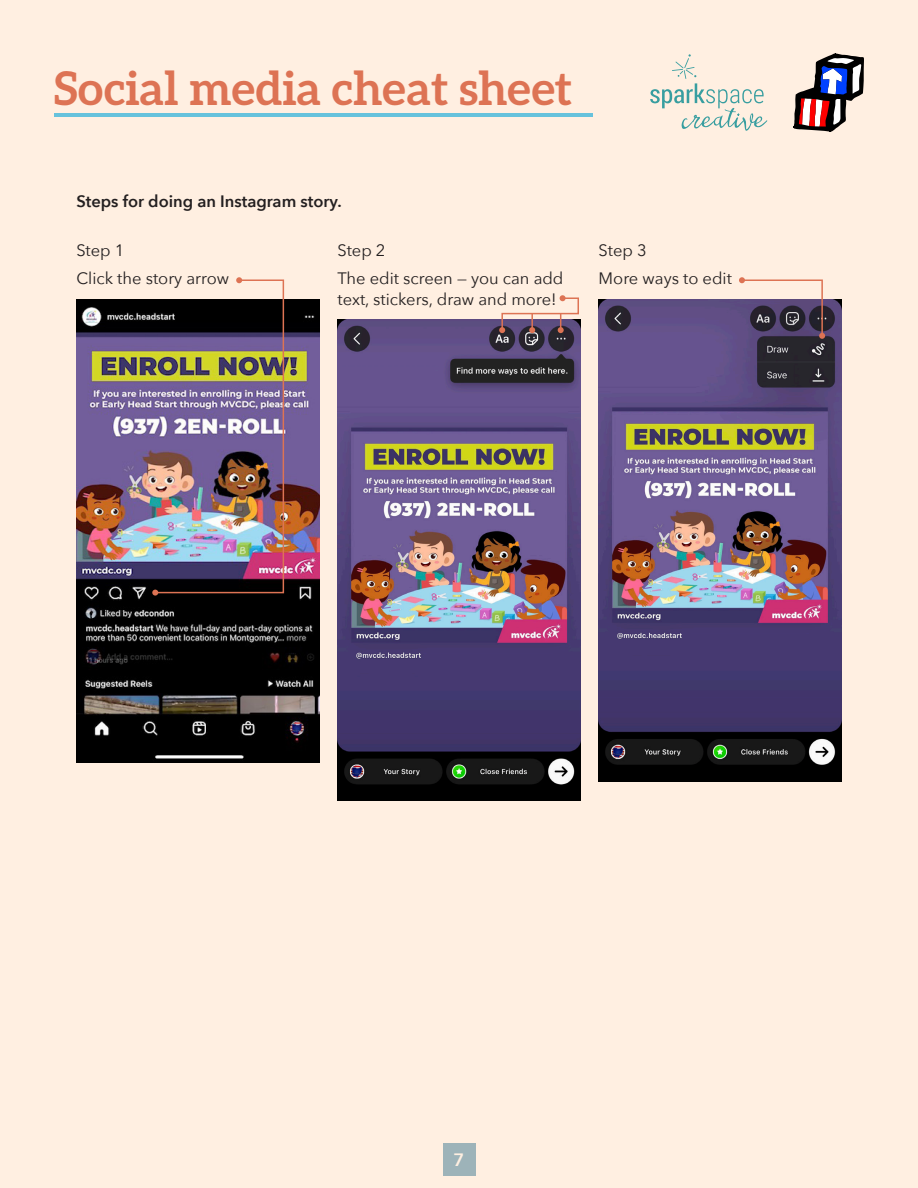
<style>
.page{position:relative;width:918px;height:1188px;background:#ffefe1}
.page>*{position:absolute;margin:0;border:0;box-sizing:border-box;transform-origin:0 0}
.t1{font:700 46.5px "Aleo";color:#dd7354}
.t2{font:600 17.85px "Avenir Next";color:#ffefe1}
.t3{font:16.5px/21px "Avenir Next";color:#231f20}
.t4{font:600 16.5px "Avenir Next";color:#231f20}
</style>
<div class="page">
<div style="left:443px;top:1144px;width:32px;height:32px;background:#9db3b9"></div>
<svg style="left:650px;top:54px;width:117px;height:77px"></svg>
<svg style="left:794px;top:53px;width:70px;height:79px"></svg>
<hr style="left:55px;top:113px;width:538px;height:4px;background:#67c2dc">
<img style="left:76px;top:300px;width:243px;height:463px">
<img style="left:338px;top:319px;width:242px;height:482px">
<img style="left:599px;top:300px;width:243px;height:481px">
<img style="left:152px;top:277px;width:133px;height:319px">
<svg style="left:499px;top:295px;width:81px;height:38px"></svg>
<svg style="left:739px;top:277px;width:86px;height:62px"></svg>
<h1 class="t1" style="left:54px;top:61px;width:520px">Social media cheat sheet</h1>
<p class="t4" style="left:76px;top:187px;width:267px">Steps for doing an Instagram story.</p>
<p class="t3" style="left:76px;top:239px;width:50px">Step 1</p>
<p class="t3" style="left:76px;top:267px;width:154px">Click the story arrow</p>
<p class="t3" style="left:338px;top:239px;width:50px">Step 2</p>
<p class="t3" style="left:338px;top:267px;width:227px">The edit screen — you can add text, stickers, draw and more!</p>
<p class="t3" style="left:599px;top:239px;width:50px">Step 3</p>
<p class="t3" style="left:599px;top:267px;width:135px">More ways to edit</p>
<p class="t2" style="left:454px;top:1144px;width:12px">7</p>
</div>
